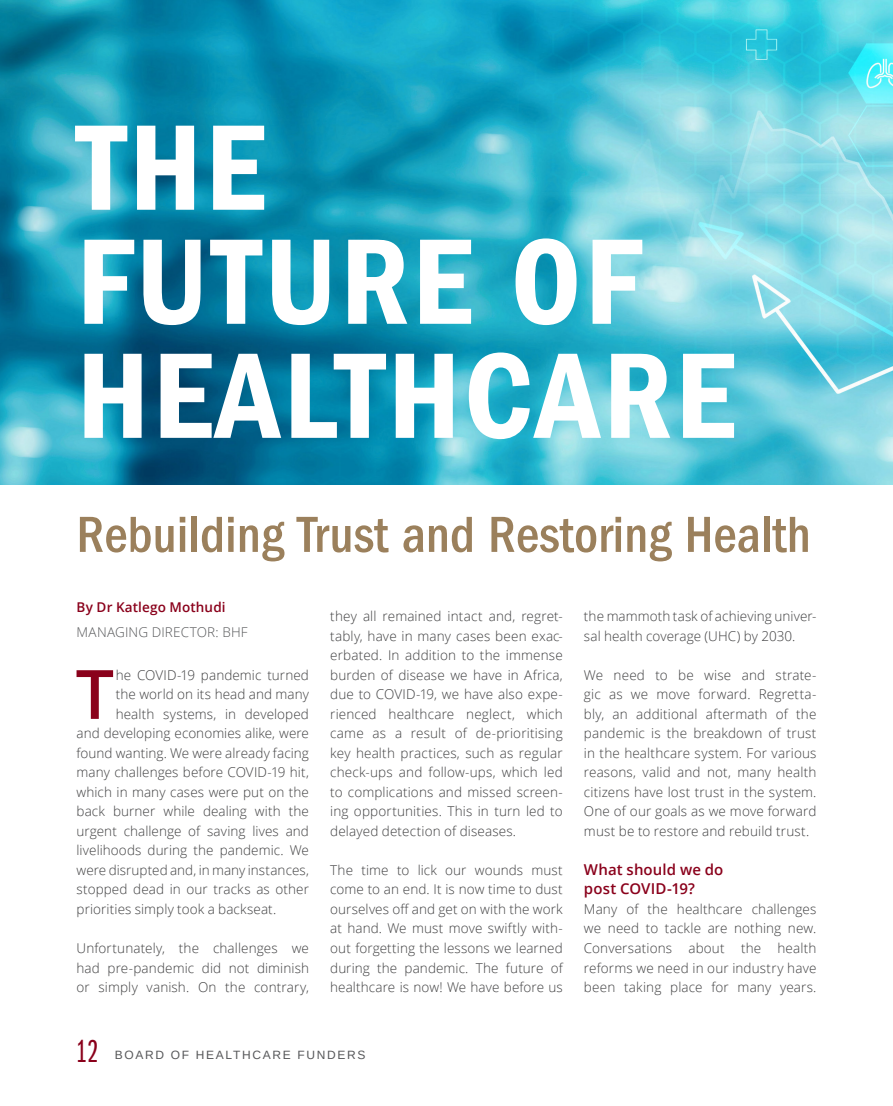
<style>
.page{position:relative;width:893px;height:1106px;background:#fff}
.page>*{position:absolute;margin:0;border:0;box-sizing:border-box;transform-origin:0 0}
.Heading_Master{font:126px/114px "ITC Franklin Gothic Std Dm Cd";letter-spacing:.025em;color:#fff}
.body_hypen{font:600 68.1px "Open Sans";color:#8a011b}
.Heading_Master-2{font:500 condensed 52.5px "ITC Franklin Gothic Std";color:#9b805c}
.t1{font:33px "ITC Franklin Gothic Std Bk X Cp";color:#8a011b}
.Article_Xhead-2{font:600 15px/19.5px "Open Sans";letter-spacing:.005em;color:#8a011b}
.body_hypen-2{font:300 13.5px/19.5px "Open Sans";letter-spacing:.005em;color:#3e3e3f;text-align:justify}
.Byline-2{font:300 13.5px "Open Sans";letter-spacing:.01em;color:#57585a}
.Byline-2-2{font:600 13.5px "Open Sans";letter-spacing:.01em;color:#8a011b}
.t2{font:12px "Arimo";letter-spacing:.14em;color:#57585a}
</style>
<div class="page">
<img style="left:0;top:0;width:893px;height:485px">
<p class="Heading_Master" style="left:77px;top:112px;width:660px">THE<br>FUTURE OF<br>HEALTHCARE</p>
<p class="Heading_Master-2" style="left:77px;top:505px;width:736px">Rebuilding Trust and Restoring Health</p>
<p class="Byline-2-2" style="left:77px;top:598px;width:151px">By Dr Katlego Mothudi</p>
<p class="Byline-2" style="left:77px;top:623px;width:173px">MANAGING DIRECTOR: BHF</p>
<p class="body_hypen" style="left:76px;top:647px;width:40px">T</p>
<p class="body_hypen-2" style="left:116px;top:665px;width:195px">he COVID-19 pandemic turned</p>
<p class="body_hypen-2" style="left:116px;top:684px;width:195px">the world on its head and many</p>
<p class="body_hypen-2" style="left:116px;top:704px;width:195px">health systems, in developed</p>
<p class="body_hypen-2" style="left:77px;top:723px;width:234px">and developing economies alike, were</p>
<p class="body_hypen-2" style="left:77px;top:743px;width:234px">found wanting. We were already facing</p>
<p class="body_hypen-2" style="left:77px;top:762px;width:234px">many challenges before COVID-19 hit,</p>
<p class="body_hypen-2" style="left:77px;top:782px;width:234px">which in many cases were put on the</p>
<p class="body_hypen-2" style="left:77px;top:801px;width:234px">back burner while dealing with the</p>
<p class="body_hypen-2" style="left:77px;top:821px;width:234px">urgent challenge of saving lives and</p>
<p class="body_hypen-2" style="left:77px;top:840px;width:234px">livelihoods during the pandemic. We</p>
<p class="body_hypen-2" style="left:77px;top:860px;width:234px">were disrupted and, in many instances,</p>
<p class="body_hypen-2" style="left:77px;top:879px;width:234px">stopped dead in our tracks as other</p>
<p class="body_hypen-2" style="left:77px;top:899px;width:201px">priorities simply took a backseat.</p>
<p class="body_hypen-2" style="left:77px;top:938px;width:234px">Unfortunately, the challenges we had pre-pandemic did not diminish or simply vanish. On the contrary,</p>
<p class="body_hypen-2" style="left:330px;top:606px;width:234px">they all remained intact and, regret&shy;tably, have in many cases been exac&shy;erbated. In addition to the immense burden of disease we have in Africa, due to COVID-19, we have also expe&shy;rienced healthcare neglect, which came as a result of de-prioritising key health practices, such as regular check-ups and follow-ups, which led to complications and missed screen&shy;ing opportunities. This in turn led to delayed detection of diseases.</p>
<p class="body_hypen-2" style="left:330px;top:860px;width:234px">The time to lick our wounds must come to an end. It is now time to dust ourselves off and get on with the work at hand. We must move swiftly with&shy;out forgetting the lessons we learned during the pandemic. The future of healthcare is now! We have before us</p>
<h3 class="t1" style="left:77px;top:1034px;width:24px">12</h3>
<p class="t2" style="left:115px;top:1047px;width:252px">BOARD OF HEALTHCARE FUNDERS</p>
<p class="body_hypen-2" style="left:584px;top:606px;width:234px">the mammoth task of achieving univer&shy;sal health coverage (UHC) by 2030.</p>
<p class="body_hypen-2" style="left:584px;top:665px;width:234px">We need to be wise and strate&shy;gic as we move forward. Regretta&shy;bly, an additional aftermath of the pandemic is the breakdown of trust in the healthcare system. For various reasons, valid and not, many health citizens have lost trust in the system.<br>One of our goals as we move forward must be to restore and rebuild trust.</p>
<p class="Article_Xhead-2" style="left:584px;top:859px;width:141px">What should we do post COVID-19?</p>
<p class="body_hypen-2" style="left:584px;top:899px;width:234px">Many of the healthcare challenges we need to tackle are nothing new.<br>Conversations about the health reforms we need in our industry have been taking place for many years.</p>
</div>
